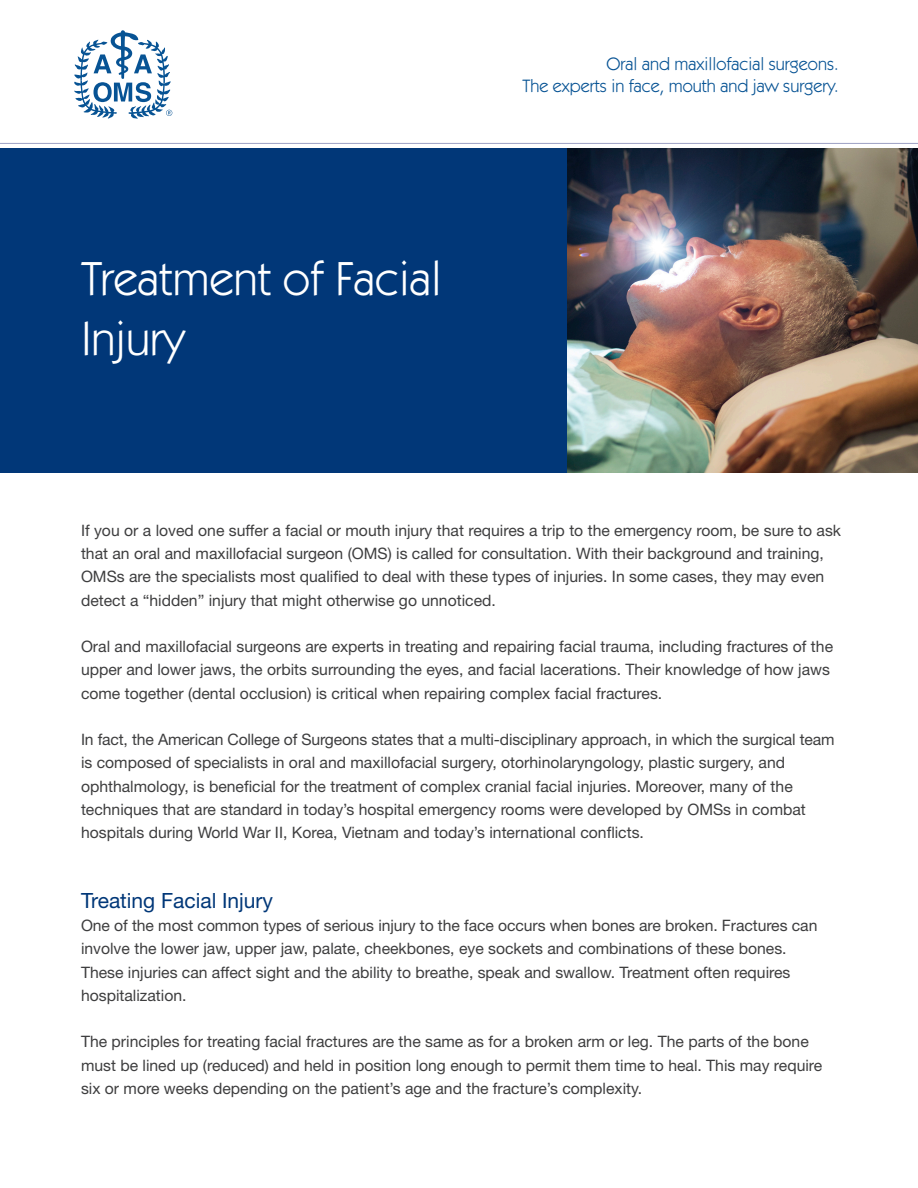
<style>
.page{position:relative;width:918px;height:1188px;background:#fff}
.page>*{position:absolute;margin:0;border:0;box-sizing:border-box;transform-origin:0 0}
.t1{font:48px/60px "Itc Kabel";color:#fff}
.t2{font:21px "Helvetica Neue";color:#013778}
.t3{font:18px "Itc Kabel";color:#075394}
.t4{font:15.75px/23.2px "Helvetica Neue";color:#3e3e3f}
</style>
<div class="page">
<div style="left:0;top:148px;width:918px;height:324px;background:#013778"></div>
<hr style="left:0;top:143px;width:918px;height:1px;background:#9ca1c4">
<img style="left:567px;top:148px;width:351px;height:324px">
<svg style="left:74px;top:30px;width:98px;height:89px"></svg>
<p class="t1" style="left:81px;top:249px;width:362px">Treatment of Facial<br>Injury</p>
<p class="t3" style="left:607px;top:53px;width:233px">Oral and maxillofacial surgeons.</p>
<p class="t3" style="left:522px;top:76px;width:318px">The experts in face, mouth and jaw surgery.</p>
<p class="t4" style="left:81px;top:519px;width:762px">If you or a loved one suffer a facial or mouth injury that requires a trip to the emergency room, be sure to ask that an oral and maxillofacial surgeon (OMS) is called for consultation. With their background and training, OMSs are the specialists most qualified to deal with these types of injuries. In some cases, they may even detect a “hidden” injury that might otherwise go unnoticed.</p>
<p class="t4" style="left:81px;top:635px;width:754px">Oral and maxillofacial surgeons are experts in treating and repairing facial trauma, including fractures of the upper and lower jaws, the orbits surrounding the eyes, and facial lacerations. Their knowledge of how jaws come together (dental occlusion) is critical when repairing complex facial fractures.</p>
<p class="t4" style="left:81px;top:728px;width:755px">In fact, the American College of Surgeons states that a multi-disciplinary approach, in which the surgical team is composed of specialists in oral and maxillofacial surgery, otorhinolaryngology, plastic surgery, and ophthalmology, is beneficial for the treatment of complex cranial facial injuries. Moreover, many of the techniques that are standard in today’s hospital emergency rooms were developed by OMSs in combat hospitals during World War II, Korea, Vietnam and today’s international conflicts.</p>
<p class="t2" style="left:81px;top:888px;width:194px">Treating Facial Injury</p>
<p class="t4" style="left:81px;top:914px;width:738px">One of the most common types of serious injury to the face occurs when bones are broken. Fractures can involve the lower jaw, upper jaw, palate, cheekbones, eye sockets and combinations of these bones.<br>These injuries can affect sight and the ability to breathe, speak and swallow. Treatment often requires hospitalization.</p>
<p class="t4" style="left:81px;top:1030px;width:743px">The principles for treating facial fractures are the same as for a broken arm or leg. The parts of the bone must be lined up (reduced) and held in position long enough to permit them time to heal. This may require six or more weeks depending on the patient’s age and the fracture’s complexity.</p>
</div>
